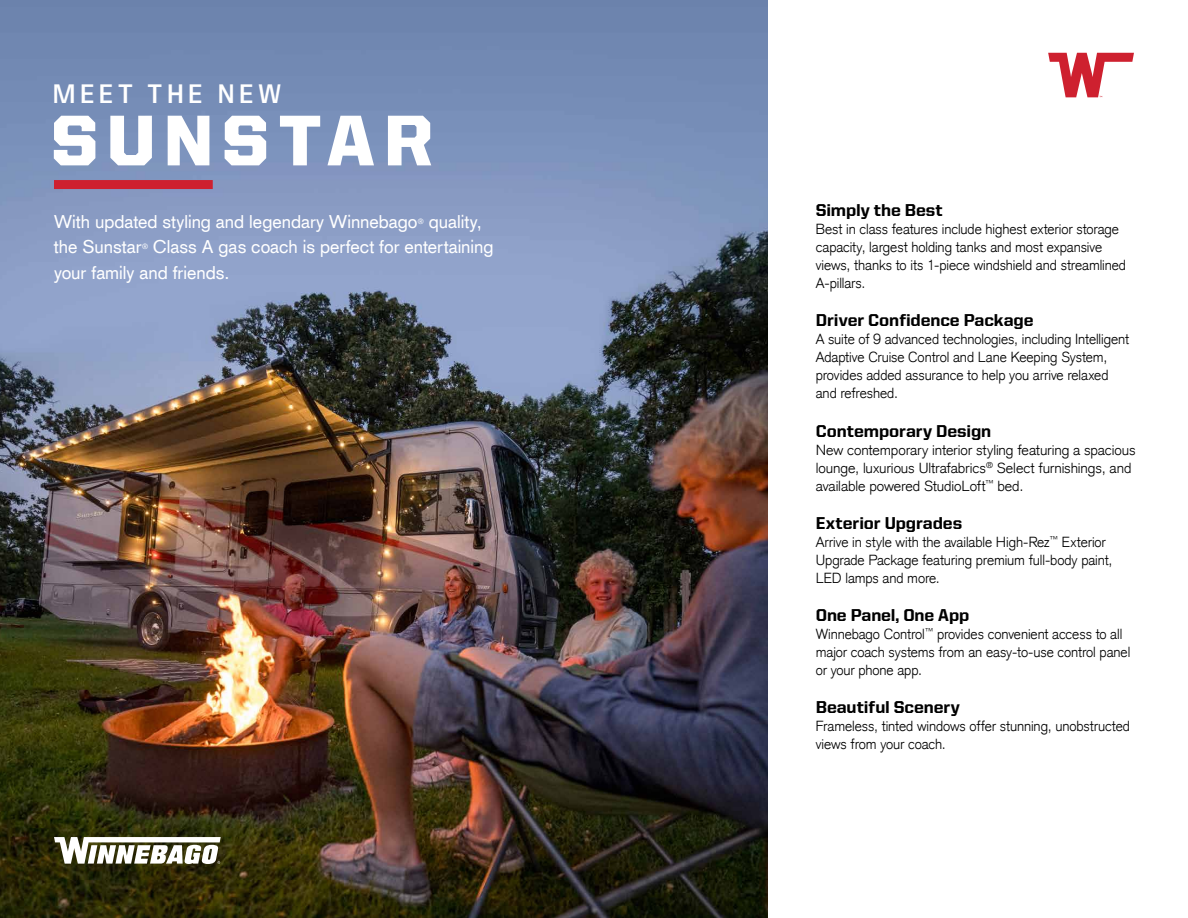
<style>
.page{position:relative;width:1188px;height:918px;background:#fff}
.page>*{position:absolute;margin:0;border:0;box-sizing:border-box;transform-origin:0 0}
.t1{font:900 72px "United Sans Reg";letter-spacing:.12em;color:#fff}
.t2{font:700 27px "United Sans Reg";letter-spacing:.15em;color:#fff}
.t3{font:18px/25.5px "Akzidenz Grotesk CE";color:#fff}
.t4{font:800 17.25px "United Sans Reg";letter-spacing:-.01em;color:#000}
.t5{font:300 14.25px/18px "Akzidenz Grotesk CE";letter-spacing:-.005em;color:#000}
.t6{font:300 14.25px/18px "Akzidenz Grotesk CE";letter-spacing:-.005em;color:#000;scale:1.04 1}
.t7{font:7.5px "Akzidenz Grotesk CE";color:#fff}
</style>
<div class="page">
<img style="left:0;top:0;width:768px;height:918px">
<svg style="left:54px;top:837px;width:167px;height:27px"></svg>
<svg style="left:1048px;top:53px;width:86px;height:44px"></svg>
<div style="left:54px;top:180px;width:159px;height:9px;background:#ce202f"></div>
<h2 class="t2" style="left:52px;top:79px;width:230px">MEET THE NEW</h2>
<h1 class="t1" style="left:51px;top:101px;width:383px">SUNSTAR</h1>
<p class="t3" style="left:54px;top:209px;width:365px">With updated styling and legendary Winnebago</p>
<p class="t7" style="left:418px;top:216px;width:7px">®</p>
<p class="t3" style="left:429px;top:209px;width:54px">quality,</p>
<p class="t3" style="left:54px;top:234px;width:89px">the Sunstar</p>
<p class="t7" style="left:142px;top:242px;width:7px">®</p>
<p class="t3" style="left:54px;top:234px;width:441px;text-indent:99px">Class A gas coach is perfect for entertaining your family and friends.</p>
<p class="t4" style="left:816px;top:201px;width:129px">Simply the Best</p>
<p class="t5" style="left:816px;top:220px;width:312px">Best in class features include highest exterior storage capacity, largest holding tanks and most expansive views, thanks to its 1-piece windshield and streamlined A-pillars.</p>
<p class="t4" style="left:816px;top:311px;width:219px">Driver Confidence Package</p>
<p class="t5" style="left:816px;top:330px;width:315px">A suite of 9 advanced technologies, including Intelligent Adaptive Cruise Control and Lane Keeping System, provides added assurance to help you arrive relaxed and refreshed.</p>
<p class="t4" style="left:816px;top:421px;width:177px">Contemporary Design</p>
<p class="t6" style="left:816px;top:440px;width:309px">New contemporary interior styling featuring a spacious lounge, luxurious Ultrafabrics<sup>®</sup> Select furnishings, and available powered StudioLoft<sup>™</sup> bed.</p>
<p class="t4" style="left:816px;top:513px;width:148px">Exterior Upgrades</p>
<p class="t5" style="left:816px;top:533px;width:298px">Arrive in style with the available High-Rez<sup>™</sup> Exterior<br>Upgrade Package featuring premium full-body paint,<br>LED lamps and more.</p>
<p class="t4" style="left:816px;top:606px;width:155px">One Panel, One App</p>
<p class="t5" style="left:816px;top:625px;width:316px">Winnebago Control<sup>™</sup> provides convenient access to all major coach systems from an easy-to-use control panel or your phone app.</p>
<p class="t4" style="left:816px;top:698px;width:146px">Beautiful Scenery</p>
<p class="t5" style="left:816px;top:717px;width:316px">Frameless, tinted windows offer stunning, unobstructed views from your coach.</p>
</div>
